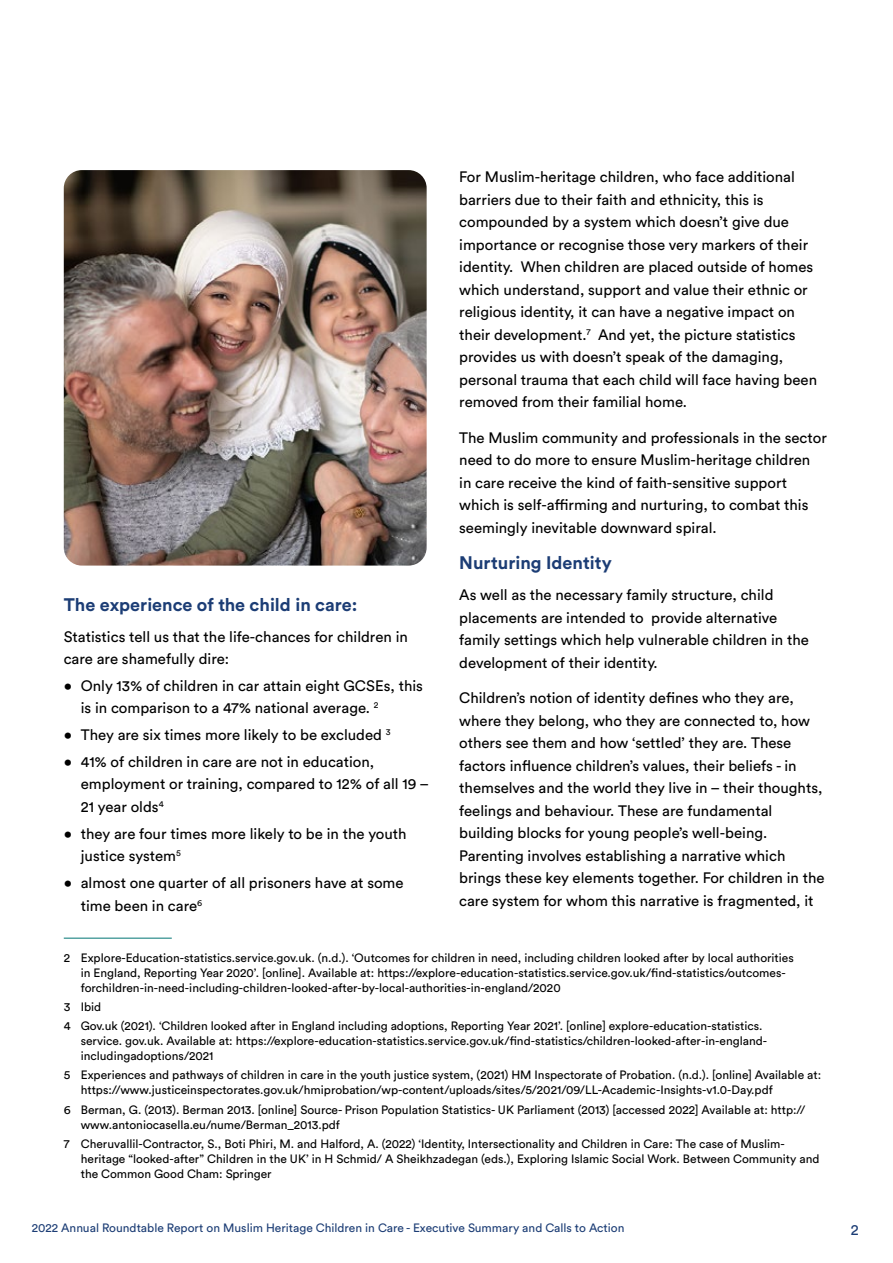
<style>
.page{position:relative;width:893px;height:1263px;background:#fff}
.page>*{position:absolute;margin:0;border:0;box-sizing:border-box;transform-origin:0 0}
.t1{font:700 18px "Circular Std";color:#1c3d75}
.t2{font:15px/22.5px "Circular Std";color:#000}
.t3{font:15px "Circular Std";color:#1c3d75}
.t4{font:12px/15px "Circular Std";color:#000}
.t5{font:12px "Circular Std";color:#1c3d75}
</style>
<div class="page">
<hr style="left:64px;top:938px;width:108px;height:1px;background:#007573">
<img style="left:64px;top:170px;width:363px;height:396px">
<p class="t1" style="left:64px;top:593px;width:295px">The experience of the child in care:</p>
<p class="t2" style="left:64px;top:625px;width:346px">Statistics tell us that the life-chances for children in care are shamefully dire:</p>
<p class="t2" style="left:81px;top:674px;width:344px;text-indent:-17px">• Only 13% of children in car attain eight GCSEs, this is in comparison to a 47% national average. <sup>2</sup></p>
<p class="t2" style="left:64px;top:723px;width:328px">• They are six times more likely to be excluded <sup>3</sup></p>
<p class="t2" style="left:81px;top:750px;width:350px;text-indent:-17px">• 41% of children in care are not in education, employment or training, compared to 12% of all 19 –<br>21 year olds<sup>4</sup></p>
<p class="t2" style="left:81px;top:822px;width:327px;text-indent:-17px">• they are four times more likely to be in the youth justice system<sup>5</sup></p>
<p class="t2" style="left:81px;top:871px;width:324px;text-indent:-17px">• almost one quarter of all prisoners have at some time been in care<sup>6</sup></p>
<p class="t2" style="left:459px;top:166px;width:359px">For Muslim-heritage children, who face additional barriers due to their faith and ethnicity, this is compounded by a system which doesn’t give due importance or recognise those very markers of their identity. When children are placed outside of homes which understand, support and value their ethnic or religious identity, it can have a negative impact on their development.<sup>7</sup> And yet, the picture statistics provides us with doesn’t speak of the damaging, personal trauma that each child will face having been removed from their familial home.</p>
<p class="t2" style="left:459px;top:426px;width:369px">The Muslim community and professionals in the sector need to do more to ensure Muslim-heritage children<br>in care receive the kind of faith-sensitive support which is self-affirming and nurturing, to combat this seemingly inevitable downward spiral.</p>
<p class="t1" style="left:459px;top:551px;width:154px">Nurturing Identity</p>
<p class="t2" style="left:459px;top:584px;width:351px">As well as the necessary family structure, child placements are intended to provide alternative family settings which help vulnerable children in the development of their identity.</p>
<p class="t2" style="left:459px;top:686px;width:367px">Children’s notion of identity defines who they are, where they belong, who they are connected to, how others see them and how ‘settled’ they are. These factors influence children’s values, their beliefs - in themselves and the world they live in – their thoughts, feelings and behaviour. These are fundamental building blocks for young people’s well-being.<br>Parenting involves establishing a narrative which brings these key elements together. For children in the care system for whom this narrative is fragmented, it</p>
<p class="t4" style="left:81px;top:950px;width:715px;text-indent:-17px">2 Explore-Education-statistics.service.gov.uk. (n.d.). ‘Outcomes for children in need, including children looked after by local authorities in England, Reporting Year 2020’. [online]. Available at: https://explore-education-statistics.service.gov.uk/find-statistics/outcomes&shy;forchildren-in-need-including-children-looked-after-by-local-authorities-in-england/2020</p>
<p class="t4" style="left:64px;top:997px;width:700px;line-height:19.2px">3 Ibid<br>4 Gov.uk (2021). ‘Children looked after in England including adoptions, Reporting Year 2021’. [online] explore-education-statistics.</p>
<p class="t4" style="left:81px;top:1033px;width:688px">service. gov.uk. Available at: https://explore-education-statistics.service.gov.uk/find-statistics/children-looked-after-in-england&shy;includingadoptions/2021</p>
<p class="t4" style="left:81px;top:1067px;width:742px;text-indent:-17px">5 Experiences and pathways of children in care in the youth justice system, (2021) HM Inspectorate of Probation. (n.d.). [online] Available at: https://www.justiceinspectorates.gov.uk/hmiprobation/wp-content/uploads/sites/5/2021/09/LL-Academic-Insights-v1.0-Day.pdf</p>
<p class="t4" style="left:81px;top:1102px;width:726px;text-indent:-17px">6 Berman, G. (2013). Berman 2013. [online] Source- Prison Population Statistics- UK Parliament (2013) [accessed 2022] Available at: http:// www.antoniocasella.eu/nume/Berman_2013.pdf</p>
<p class="t4" style="left:81px;top:1136px;width:740px;text-indent:-17px">7 Cheruvallil-Contractor, S., Boti Phiri, M. and Halford, A. (2022) ‘Identity, Intersectionality and Children in Care: The case of Muslim&shy;heritage “looked-after” Children in the UK’ in H Schmid/ A Sheikhzadegan (eds.), Exploring Islamic Social Work. Between Community and the Common Good Cham: Springer</p>
<p class="t5" style="left:32px;top:1221px;width:594px">2022 Annual Roundtable Report on Muslim Heritage Children in Care - Executive Summary and Calls to Action</p>
<p class="t3" style="left:851px;top:1221px;width:9px">2</p>
</div>
